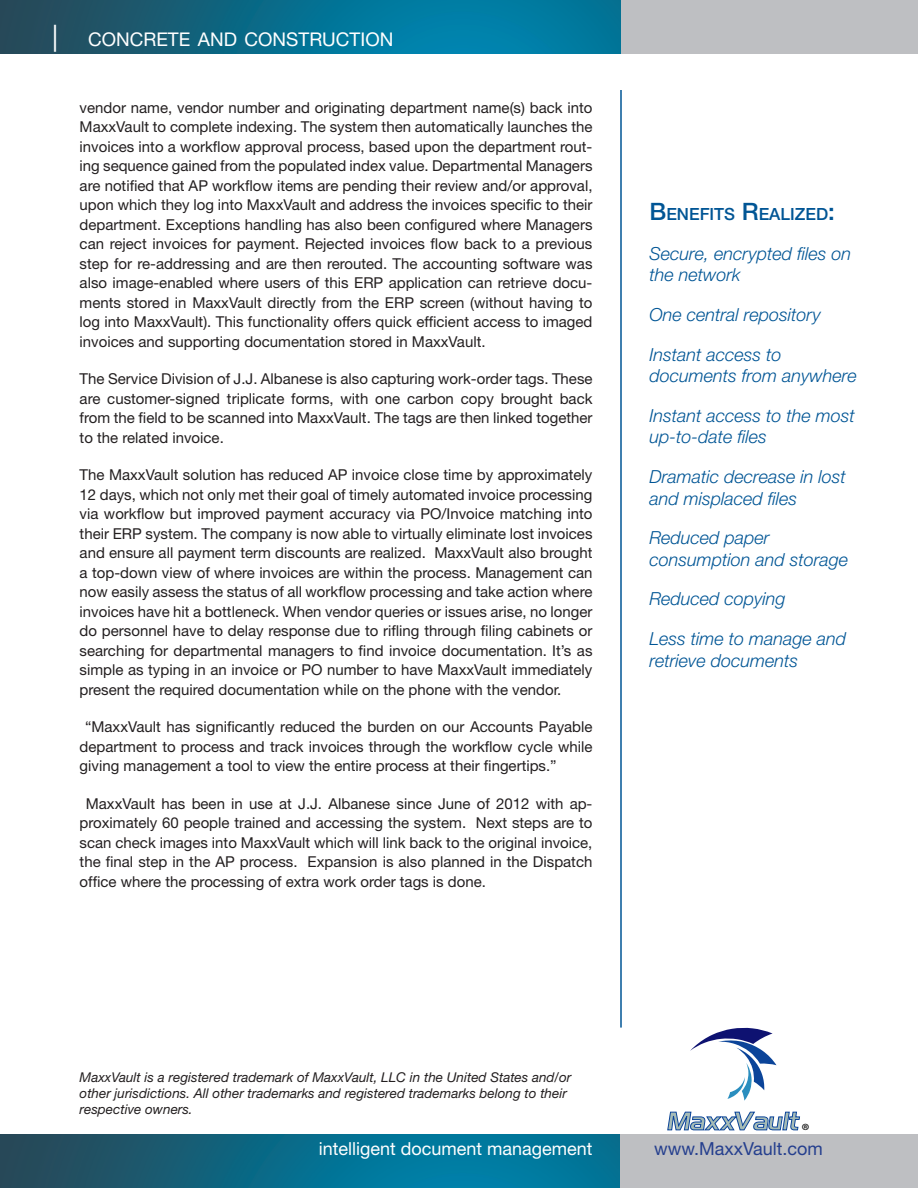
<style>
.page{position:relative;width:918px;height:1188px;background:#fff}
.page>*{position:absolute;margin:0;border:0;box-sizing:border-box;transform-origin:0 0}
.t1{font:italic 24.6px "Aero Extended";color:#a5bbb6;scale:.73 1}
.copy{font:18.9px "Helvetica Neue";color:#fff}
.Benefits_List{font:italic 300 18px/21.6px "Helvetica Neue";color:#005595}
.copy-2{font:18px "Helvetica Neue";color:#fff}
.copy-3{font:18px "Helvetica Neue";color:#253f8e}
.Benefits_List-2{font:500 16.8px "Helvetica Neue";color:#005595}
.copy-4{font:15px/19.5px "Helvetica Neue";color:#231f20;text-align:justify}
.copy-5{font:italic 13.5px/16.2px "Helvetica Neue";color:#231f20}
.s1{font-size:27px}
.s2{font-size:24px}
</style>
<div class="page">
<img style="left:0;top:0;width:622px;height:54px">
<div style="left:622px;top:0;width:296px;height:54px;background:#bebfc2"></div>
<hr style="left:620px;top:90px;width:2px;height:938px;background:#005595">
<img style="left:0;top:1134px;width:620px;height:54px">
<div style="left:620px;top:1134px;width:298px;height:54px;background:#bebfc2"></div>
<svg style="left:690px;top:1028px;width:86px;height:73px"></svg>
<svg style="left:667px;top:1112px;width:133px;height:18px"></svg>
<p class="copy" style="left:52px;top:28px;width:343px"><span class="s1">|</span> CONCRETE AND CONSTRUCTION</p>
<p class="copy-4" style="left:80px;top:97px;width:514px">vendor name, vendor number and originating department name(s) back into MaxxVault to complete indexing. The system then automatically launches the invoices into a workflow approval process, based upon the department rout&shy;ing sequence gained from the populated index value. Departmental Managers are notified that AP workflow items are pending their review and/or approval, upon which they log into MaxxVault and address the invoices specific to their department. Exceptions handling has also been configured where Managers can reject invoices for payment. Rejected invoices flow back to a previous step for re-addressing and are then rerouted. The accounting software was also image-enabled where users of this ERP application can retrieve docu&shy;ments stored in MaxxVault directly from the ERP screen (without having to log into MaxxVault). This functionality offers quick efficient access to imaged invoices and supporting documentation stored in MaxxVault.</p>
<p class="copy-4" style="left:80px;top:369px;width:514px">The Service Division of J.J. Albanese is also capturing work-order tags. These are customer-signed triplicate forms, with one carbon copy brought back from the field to be scanned into MaxxVault. The tags are then linked together to the related invoice.</p>
<p class="copy-4" style="left:80px;top:465px;width:514px">The MaxxVault solution has reduced AP invoice close time by approximately 12 days, which not only met their goal of timely automated invoice processing via workflow but improved payment accuracy via PO/Invoice matching into their ERP system. The company is now able to virtually eliminate lost invoices and ensure all payment term discounts are realized. MaxxVault also brought a top-down view of where invoices are within the process. Management can now easily assess the status of all workflow processing and take action where invoices have hit a bottleneck. When vendor queries or issues arise, no longer do personnel have to delay response due to rifling through filing cabinets or searching for departmental managers to find invoice documentation. It’s as simple as typing in an invoice or PO number to have MaxxVault immediately present the required documentation while on the phone with the vendor.</p>
<p class="copy-4" style="left:80px;top:717px;width:514px;text-indent:6px">“MaxxVault has significantly reduced the burden on our Accounts Payable department to process and track invoices through the workflow cycle while giving management a tool to view the entire process at their fingertips.”</p>
<p class="copy-4" style="left:80px;top:793px;width:514px;text-indent:6px">MaxxVault has been in use at J.J. Albanese since June of 2012 with ap&shy;proximately 60 people trained and accessing the system. Next steps are to scan check images into MaxxVault which will link back to the original invoice, the final step in the AP process. Expansion is also planned in the Dispatch office where the processing of extra work order tags is done.</p>
<p class="Benefits_List-2" style="left:650px;top:204px;width:187px"><span class="s2">B</span>ENEFITS <span class="s2">R</span>EALIZED<span class="s2">:</span></p>
<p class="Benefits_List" style="left:650px;top:242px;width:203px">Secure, encrypted files on the network</p>
<p class="Benefits_List" style="left:650px;top:304px;width:173px">One central repository</p>
<p class="Benefits_List" style="left:650px;top:343px;width:209px">Instant access to documents from anywhere</p>
<p class="Benefits_List" style="left:650px;top:404px;width:207px">Instant access to the most up-to-date files</p>
<p class="Benefits_List" style="left:650px;top:466px;width:198px">Dramatic decrease in lost and misplaced files</p>
<p class="Benefits_List" style="left:650px;top:527px;width:200px">Reduced paper consumption and storage</p>
<p class="Benefits_List" style="left:650px;top:588px;width:138px">Reduced copying</p>
<p class="Benefits_List" style="left:650px;top:628px;width:198px">Less time to manage and retrieve documents</p>
<p class="copy-5" style="left:80px;top:1068px;width:493px">MaxxVault is a registered trademark of MaxxVault, LLC in the United States and/or other jurisdictions. All other trademarks and registered trademarks belong to their respective owners.</p>
<p class="t1" style="left:667px;top:1106px;width:197px">MaxxVault <sub>®</sub></p>
<p class="copy-2" style="left:319px;top:1138px;width:275px">intelligent document management</p>
<p class="copy-3" style="left:654px;top:1138px;width:170px">www.MaxxVault.com</p>
</div>
